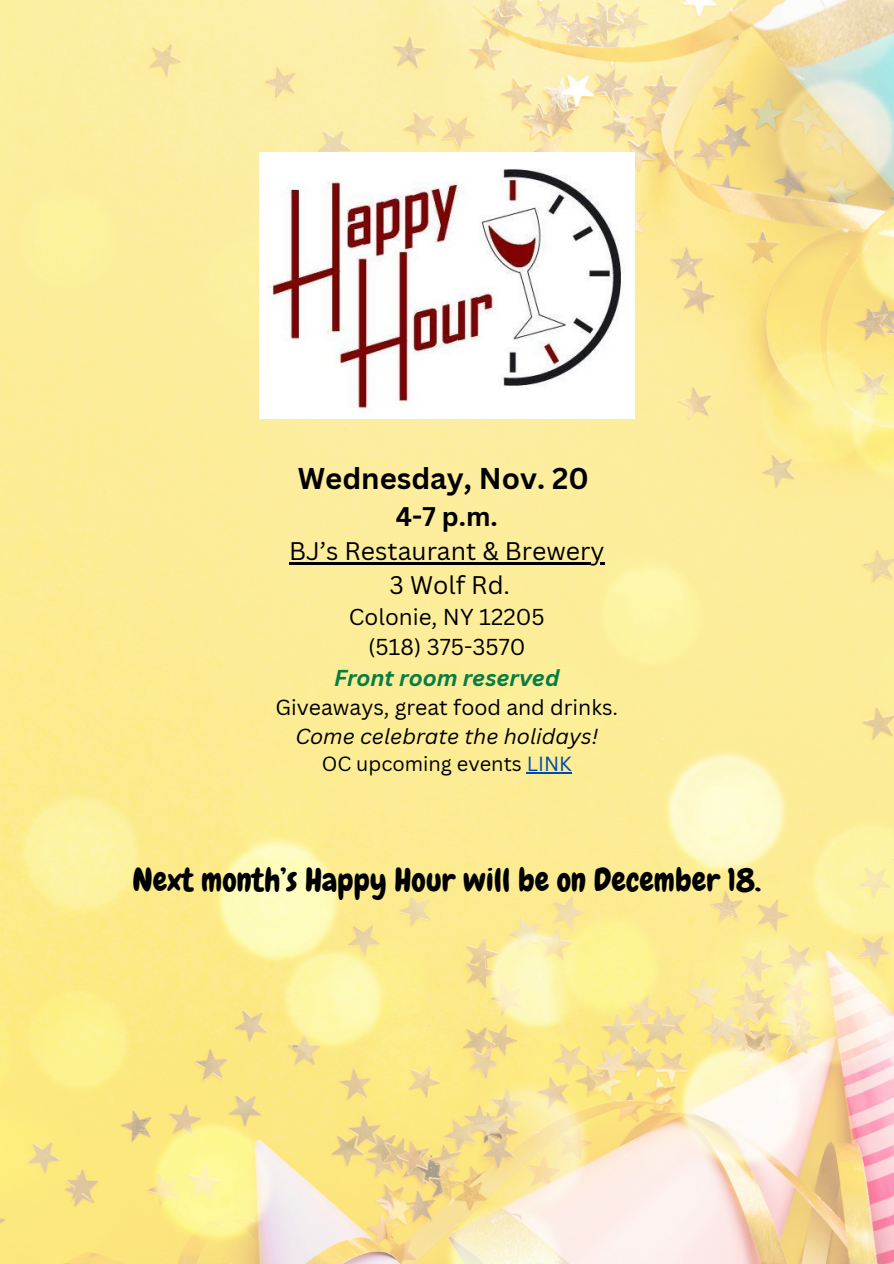
<style>
.page{position:relative;width:894px;height:1264px;background:#fff}
.page>*{position:absolute;margin:0;border:0;box-sizing:border-box;transform-origin:0 0}
.t1{font:32.25px "Chewy";color:#000}
.t2{font:700 29.25px "Canva Sans";color:#000}
.t3{font:700 26.25px "Canva Sans";color:#000}
.t4{font:24.75px "Canva Sans";color:#000}
.t5{font:22.35px "Canva Sans";color:#000}
.t6{font:italic 700 22.35px "Canva Sans";color:#087c45}
.t7{font:21.15px "Canva Sans";color:#000}
.t8{font:italic 21.15px "Canva Sans";color:#000}
.t9{font:19.95px "Canva Sans";color:#000}
.s1{color:#004aad}
</style>
<div class="page">
<img style="left:0;top:0;width:893px;height:1263px">
<img style="left:259px;top:152px;width:375px;height:266px">
<hr style="left:289px;top:562px;width:301px;height:2px;background:#000">
<svg style="left:590px;top:562px;width:14px;height:2px"></svg>
<hr style="left:526px;top:772px;width:45px;height:1px;background:#004aad">
<p class="t2" style="left:298px;top:457px;width:292px">Wednesday, Nov. 20</p>
<p class="t3" style="left:396px;top:498px;width:103px">4-7 p.m.</p>
<p class="t4" style="left:289px;top:533px;width:317px">BJ’s Restaurant &amp; Brewery</p>
<p class="t4" style="left:389px;top:567px;width:122px">3 Wolf Rd.</p>
<p class="t5" style="left:349px;top:601px;width:197px">Colonie, NY 12205</p>
<p class="t5" style="left:368px;top:631px;width:159px">(518) 375-3570</p>
<p class="t6" style="left:334px;top:662px;width:227px">Front room reserved</p>
<p class="t7" style="left:275px;top:692px;width:344px">Giveaways, great food and drinks.</p>
<p class="t8" style="left:295px;top:721px;width:304px">Come celebrate the holidays!</p>
<h1 class="t9" style="left:321px;top:750px;width:251px">OC upcoming events <span class="s1">LINK</span></h1>
<p class="t1" style="left:132px;top:859px;width:630px">Next month’s Happy Hour will be on December 18.</p>
</div>
